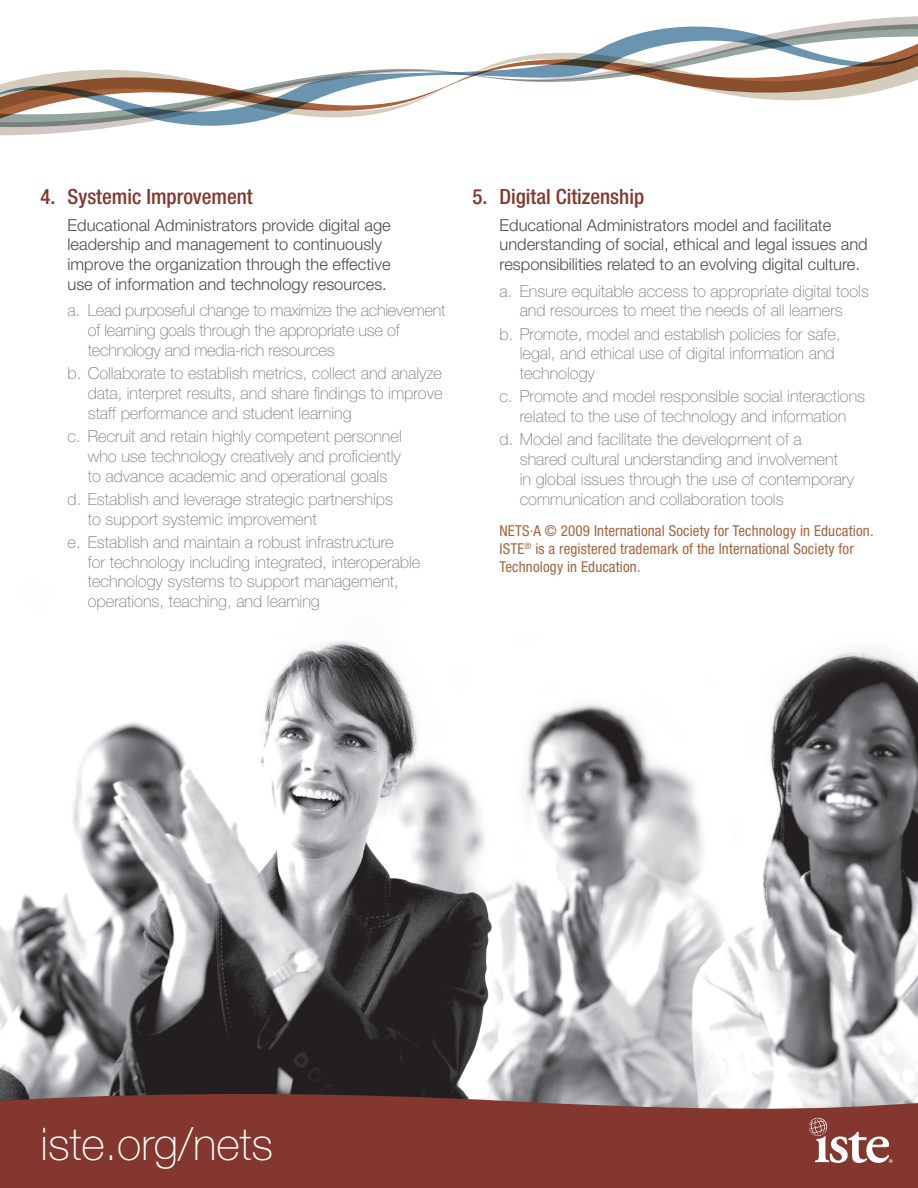
<style>
.page{position:relative;width:918px;height:1188px;background:#fff}
.page>*{position:absolute;margin:0;border:0;box-sizing:border-box;transform-origin:0 0}
.t1{font:100 45px "Helvetica Neue LT Std";color:#fff}
.t2{font:500 condensed 21px "Helvetica Neue LT Std";color:#83372f}
.t3{font:100 16.5px/19.8px "Helvetica Neue LT Std";color:#76787b}
.t4{font:300 16.5px/19.8px "Helvetica Neue LT Std";color:#4b4c4d}
.t5{font:condensed 15px/18px "Helvetica Neue LT Std";letter-spacing:.01em;color:#a7643e}
</style>
<div class="page">
<img style="left:0;top:641px;width:918px;height:444px">
<svg style="left:0;top:16px;width:918px;height:119px"></svg>
<svg style="left:0;top:1085px;width:918px;height:103px;background:#86463f"></svg>
<svg style="left:809px;top:1118px;width:84px;height:45px"></svg>
<p class="t2" style="left:40px;top:184px;width:214px">4. Systemic Improvement</p>
<p class="t4" style="left:68px;top:214px;width:325px">Educational Administrators provide digital age leadership and management to continuously improve the organization through the effective use of information and technology resources.</p>
<p class="t3" style="left:88px;top:301px;width:359px;text-indent:-20px">a. Lead purposeful change to maximize the achievement of learning goals through the appropriate use of technology and media-rich resources</p>
<p class="t3" style="left:88px;top:363px;width:356px;text-align:justify;text-indent:-20px">b. Collaborate to establish metrics, collect and analyze data, interpret results, and share findings to improve staff performance and student learning</p>
<p class="t3" style="left:88px;top:426px;width:316px;text-align:justify;text-indent:-20px">c. Recruit and retain highly competent personnel who use technology creatively and proficiently to advance academic and operational goals</p>
<p class="t3" style="left:88px;top:489px;width:307px;text-indent:-20px">d. Establish and leverage strategic partnerships to support systemic improvement</p>
<p class="t3" style="left:88px;top:532px;width:334px;text-indent:-20px">e. Establish and maintain a robust infrastructure<br>for technology including integrated, interoperable technology systems to support management, operations, teaching, and learning</p>
<p class="t2" style="left:472px;top:184px;width:173px">5. Digital Citizenship</p>
<p class="t4" style="left:500px;top:214px;width:370px">Educational Administrators model and facilitate understanding of social, ethical and legal issues and responsibilities related to an evolving digital culture.</p>
<p class="t3" style="left:500px;top:281px;width:371px;text-align:center">a. Ensure equitable access to appropriate digital tools and resources to meet the needs of all learners</p>
<p class="t3" style="left:520px;top:324px;width:323px;text-indent:-20px">b. Promote, model and establish policies for safe, legal, and ethical use of digital information and technology</p>
<p class="t3" style="left:500px;top:387px;width:367px;text-align:center">c. Promote and model responsible social interactions related to the use of technology and information</p>
<p class="t3" style="left:520px;top:430px;width:336px;text-indent:-20px">d. Model and facilitate the development of a<br>shared cultural understanding and involvement<br>in global issues through the use of contemporary communication and collaboration tools</p>
<p class="t5" style="left:500px;top:522px;width:376px">NETS·A © 2009 International Society for Technology in Education.<br>ISTE<sup>®</sup> is a registered trademark of the International Society for<br>Technology in Education.</p>
<p class="t1" style="left:40px;top:1118px;width:234px">iste.org/nets</p>
</div>
